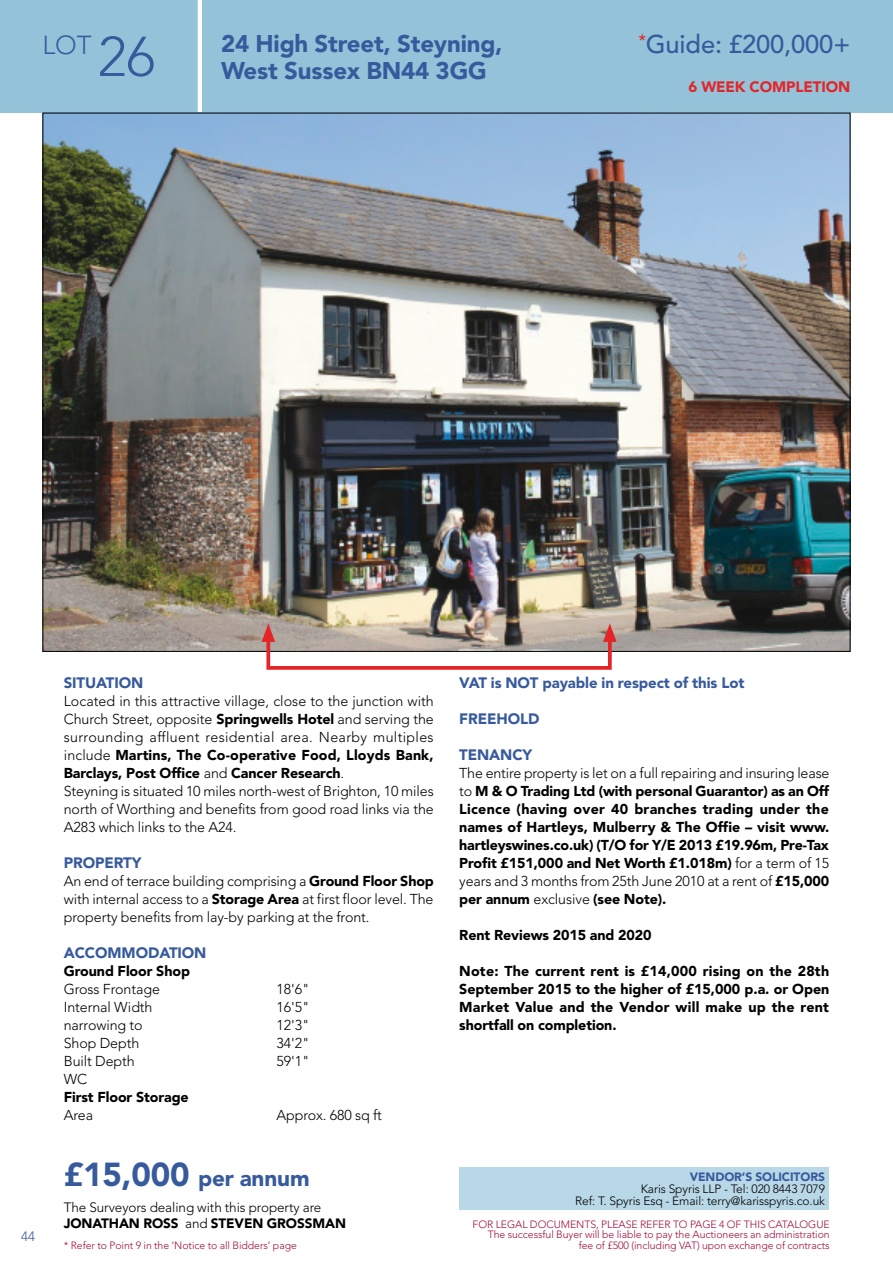
<style>
.page{position:relative;width:893px;height:1263px;background:#fff}
.page>*{position:absolute;margin:0;border:0;box-sizing:border-box;transform-origin:0 0}
.t1{font:300 25.8px "Avenir LT Std";color:#375a9d}
.t2{font:500 25.5px "Avenir LT Std";letter-spacing:-.005em;color:#375a9d}
.t3{font:900 24px/27px "Avenir LT Std";letter-spacing:-.005em;color:#375a9d}
.t4{font:900 22.5px "Avenir LT Std";letter-spacing:-.005em;color:#375a9d}
.t5{font:900 15px "Avenir LT Std";letter-spacing:-.005em;color:#375a9d}
.t6{font:900 15px "Avenir LT Std";letter-spacing:-.005em;color:#e32527}
.t7{font:300 14.25px/18px "Avenir LT Std";letter-spacing:-.005em;color:#000}
.t8{font:900 14.25px/18px "Avenir LT Std";letter-spacing:-.005em;color:#000;text-align:justify}
.t9{font:300 13.5px/16.5px "Avenir LT Std";letter-spacing:-.005em;color:#000}
.t10{font:300 13.5px "Avenir LT Std";color:#375a9d}
.t11{font:300 12px/12px "Avenir LT Std";letter-spacing:-.005em;color:#000;text-align:right}
.t12{font:900 12px "Avenir LT Std";letter-spacing:-.005em;color:#375a9d}
.t13{font:300 10.5px/10.5px "Avenir LT Std";letter-spacing:-.005em;color:#a00e3b;text-align:right}
.s1{font-size:55.5px}
.s2{font-weight:900}
.s3{font-weight:300}
.s4{font-size:33px}
</style>
<div class="page">
<div style="left:0;top:0;width:893px;height:113px;background:#94c3d9"></div>
<hr style="left:198px;top:0;width:4px;height:113px;background:#fff">
<img style="left:45px;top:115px;width:803px;height:535px">
<div style="left:459px;top:1167px;width:370px;height:43px;background:#b8d7e7"></div>
<div style="left:266px;top:633px;width:346px;height:37px;border:4px solid #e32527"></div>
<svg style="left:262px;top:623px;width:13px;height:19px"></svg>
<svg style="left:603px;top:623px;width:14px;height:19px"></svg>
<h1 class="t1" style="left:43px;top:30px;width:114px">LOT <span class="s1">26</span></h1>
<h3 class="t3" style="left:221px;top:30px;width:283px">24 High Street, Steyning,<br>West Sussex BN44 3GG</h3>
<h2 class="t2" style="left:638px;top:30px;width:213px"><sup>*</sup>Guide: £200,000+</h2>
<p class="t6" style="left:689px;top:78px;width:163px">6 WEEK COMPLETION</p>
<p class="t10" style="left:21px;top:1229px;width:15px">44</p>
<p class="t5" style="left:64px;top:673px;width:81px">SITUATION</p>
<p class="t7" style="left:64px;top:692px;width:372px">Located in this attractive village, close to the junction with Church Street, opposite <span class="s2">Springwells Hotel</span> and serving the surrounding affluent residential area. Nearby multiples include <span class="s2">Martins, The Co-operative Food, Lloyds Bank, Barclays, Post Office</span> and <span class="s2">Cancer Research</span>.<br>Steyning is situated 10 miles north-west of Brighton, 10 miles north of Worthing and benefits from good road links via the A283 which links to the A24.</p>
<p class="t5" style="left:64px;top:853px;width:79px">PROPERTY</p>
<p class="t7" style="left:64px;top:872px;width:372px;text-align:justify">An end of terrace building comprising a <span class="s2">Ground Floor Shop </span>with internal access to a <span class="s2">Storage Area</span> at first floor level. The property benefits from lay-by parking at the front.</p>
<p class="t5" style="left:64px;top:943px;width:144px">ACCOMMODATION</p>
<p class="t8" style="left:64px;top:962px;width:128px">Ground Floor Shop</p>
<p class="t7" style="left:64px;top:980px;width:98px">Gross Frontage</p>
<p class="t7" style="left:276px;top:980px;width:35px">18'6"</p>
<p class="t7" style="left:64px;top:998px;width:90px">Internal Width</p>
<p class="t7" style="left:276px;top:998px;width:35px">16'5"</p>
<p class="t7" style="left:64px;top:1016px;width:80px">narrowing to</p>
<p class="t7" style="left:276px;top:1016px;width:35px">12'3"</p>
<p class="t7" style="left:64px;top:1034px;width:77px">Shop Depth</p>
<p class="t7" style="left:276px;top:1034px;width:35px">34'2"</p>
<p class="t7" style="left:64px;top:1052px;width:72px">Built Depth</p>
<p class="t7" style="left:276px;top:1052px;width:35px">59'1"</p>
<p class="t7" style="left:64px;top:1070px;width:25px">WC</p>
<p class="t8" style="left:64px;top:1088px;width:127px">First Floor Storage</p>
<p class="t7" style="left:64px;top:1106px;width:31px">Area</p>
<p class="t7" style="left:276px;top:1106px;width:107px">Approx. 680 sq ft</p>
<p class="t5" style="left:459px;top:673px;width:287px">VAT is NOT payable in respect of this Lot</p>
<p class="t5" style="left:459px;top:709px;width:82px">FREEHOLD</p>
<p class="t5" style="left:459px;top:745px;width:75px">TENANCY</p>
<p class="t8" style="left:459px;top:764px;width:372px"><span class="s3">The entire property is let on a full repairing and insuring lease to</span> M &amp; O Trading Ltd (with personal Guarantor) as an Off Licence (having over 40 branches trading under the names of Hartleys, Mulberry &amp; The Offie – visit www. hartleyswines.co.uk) (T/O for Y/E 2013 £19.96m, Pre-Tax Profit £151,000 and Net Worth £1.018m) <span class="s3">for a term of 15 years and 3 months from 25th June 2010 at a rent of</span> £15,000 per annum <span class="s3">exclusive</span> (see Note).</p>
<p class="t8" style="left:459px;top:926px;width:194px">Rent Reviews 2015 and 2020</p>
<p class="t8" style="left:459px;top:962px;width:372px">Note: The current rent is £14,000 rising on the 28th September 2015 to the higher of £15,000 p.a. or Open Market Value and the Vendor will make up the rent shortfall on completion.</p>
<h3 class="t4" style="left:64px;top:1164px;width:247px"><span class="s4">£15,000</span> per annum</h3>
<p class="t12" style="left:690px;top:1169px;width:137px">VENDOR’S SOLICITORS</p>
<p class="t11" style="left:575px;top:1182px;width:251px">Karis Spyris LLP - Tel: 020 8443 7079<br>Ref: T. Spyris Esq - Email: terry@karisspyris.co.uk</p>
<p class="t9" style="left:64px;top:1199px;width:284px">The Surveyors dealing with this property are<br><span class="s2">JONATHAN ROSS</span> and <span class="s2">STEVEN GROSSMAN</span></p>
<p class="t13" style="left:473px;top:1219px;width:359px">FOR LEGAL DOCUMENTS, PLEASE REFER TO PAGE 4 OF THIS CATALOGUE<br>The successful Buyer will be liable to pay the Auctioneers an administration</p>
<p class="t13" style="left:64px;top:1240px;width:235px">* Refer to Point 9 in the ‘Notice to all Bidders’ page</p>
<p class="t13" style="left:579px;top:1240px;width:252px">fee of £500 (including VAT) upon exchange of contracts</p>
</div>
